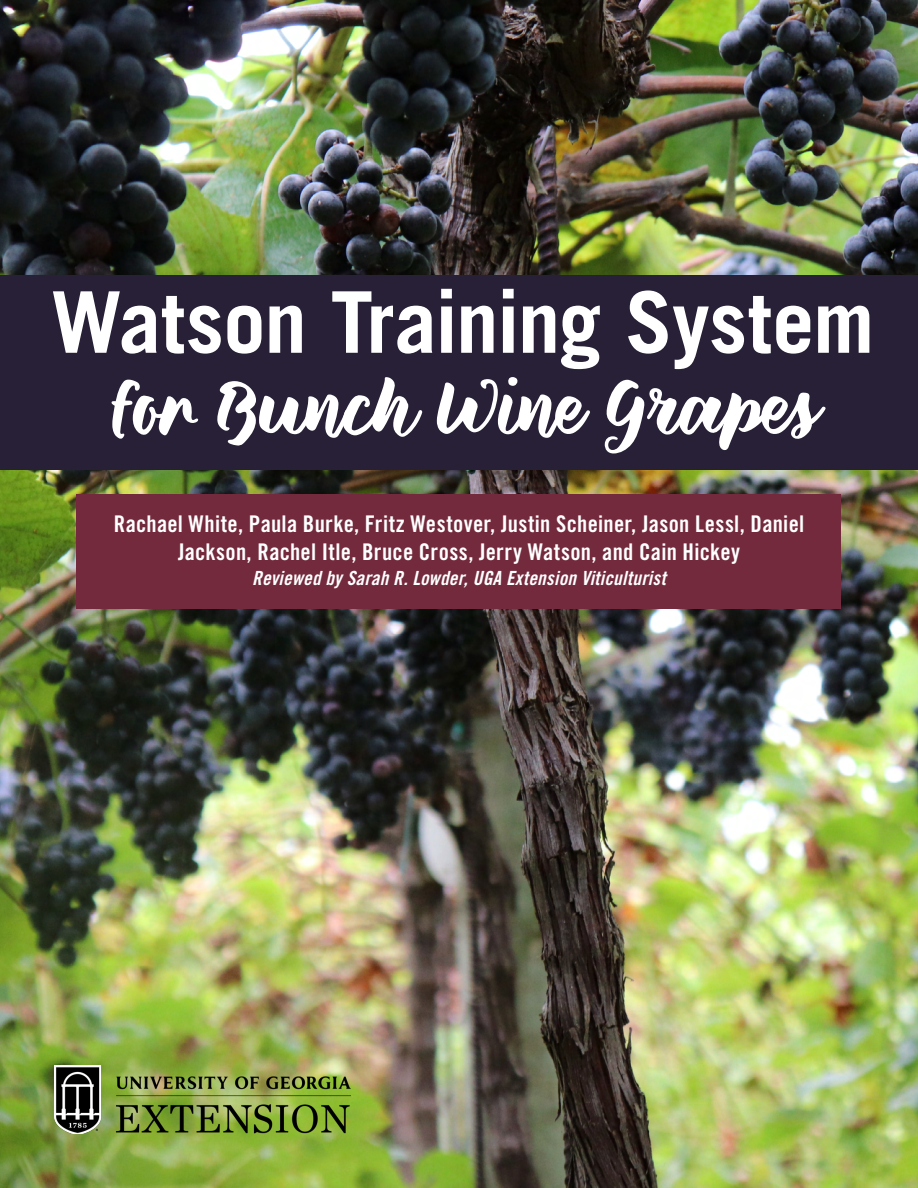
<style>
.page{position:relative;width:918px;height:1188px;background:#fff}
.page>*{position:absolute;margin:0;border:0;box-sizing:border-box;transform-origin:0 0}
.t1{font:700 85.05px "Trade Gothic LT Std";letter-spacing:-.015em;color:#fff}
.t2{font:75px "Wild Creatures Sample";color:#fff}
.t3{font:22.95px/27.6px "Trade Gothic LT Std Bd Cn 20";letter-spacing:.015em;color:#fff;text-align:center}
.t4{font:19.5px "Trade Gothic LT Std Bd Cn 20 Obl";letter-spacing:.01em;color:#fff}
</style>
<div class="page">
<img style="left:0;top:0;width:918px;height:1188px">
<div style="left:0;top:275px;width:918px;height:195px;background:#272036"></div>
<div style="left:77px;top:495px;width:764px;height:114px;background:#732a3d"></div>
<img style="left:54px;top:1066px;width:296px;height:68px">
<p class="t1" style="left:51px;top:270px;width:825px">Watson Training System</p>
<p class="t2" style="left:110px;top:374px;width:707px">for Bunch Wine Grapes</p>
<p class="t3" style="left:114px;top:510px;width:692px">Rachael White, Paula Burke, Fritz Westover, Justin Scheiner, Jason Lessl, Daniel<br>Jackson, Rachel Itle, Bruce Cross, Jerry Watson, and Cain Hickey</p>
<p class="t4" style="left:252px;top:566px;width:415px">Reviewed by Sarah R. Lowder, UGA Extension Viticulturist</p>
</div>
